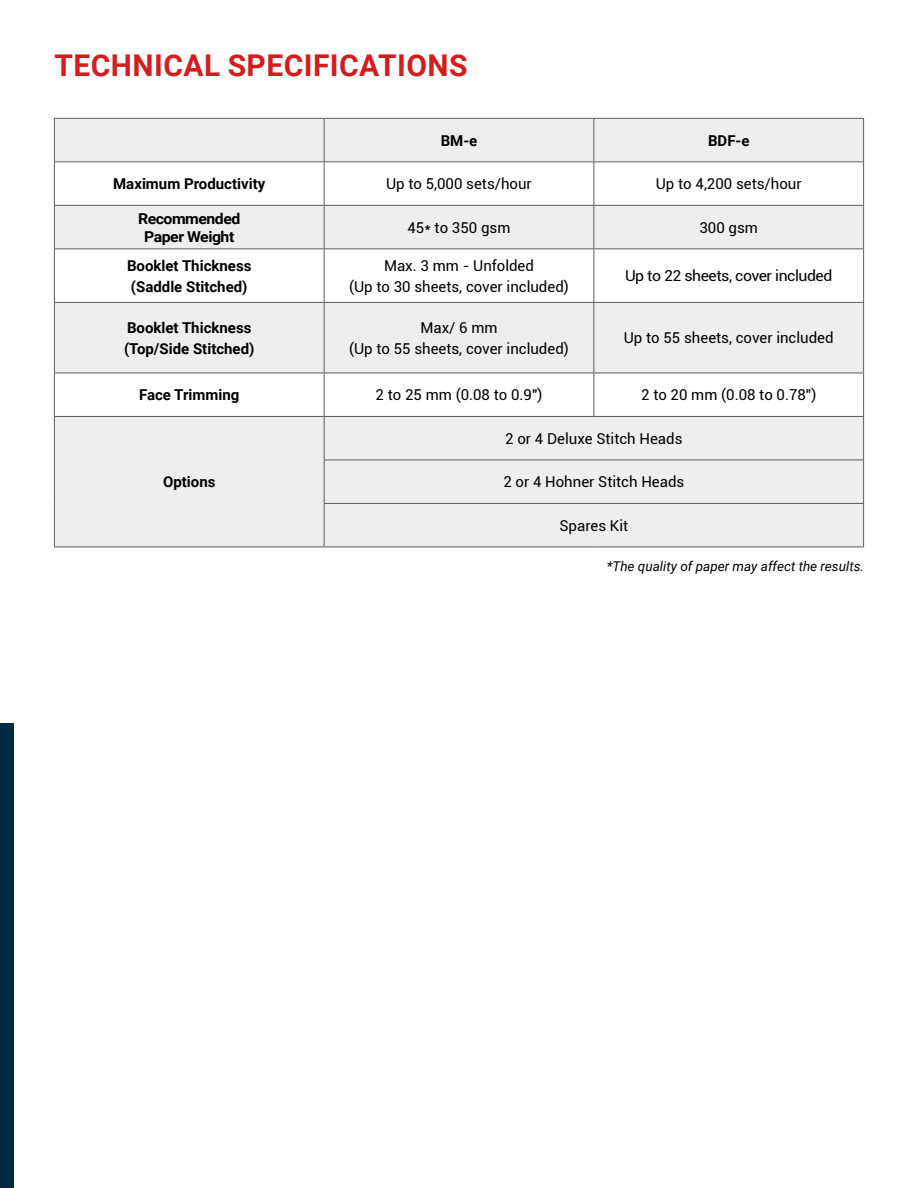
<style>
.page{position:relative;width:918px;height:1188px;background:#fff}
.page>*{position:absolute;margin:0;border:0;box-sizing:border-box;transform-origin:0 0}
._1st_Header{font:700 30px "Roboto";letter-spacing:.015em;color:#d31e1f}
.Body_Copy{font:15px/21px "Roboto";color:#000001;text-align:center}
._3rd_Header{font:15px/21px "Roboto";color:#000001;text-align:center}
._3rd_Header-2{font:700 15px/21px "Roboto";color:#000001}
.Body_Copy-2{font:700 15px/21px "Roboto";color:#000001}
._3rd_Header-3{font:15px "Roboto";letter-spacing:-.03em;color:#000001;scale:1.06 1}
.Body_Copy-3{font:700 15px/18px "Roboto";letter-spacing:-.03em;color:#000001;text-align:center;scale:1.06 1}
.t1{font:italic 13.5px "Roboto";color:#000001}
</style>
<div class="page">
<div style="left:55px;top:119px;width:808px;height:428px;background:#eee"></div>
<svg style="left:55px;top:162px;width:808px;height:254px"></svg>
<hr style="left:54px;top:118px;width:270px;height:1px;background:#585c62">
<hr style="left:54px;top:119px;width:1px;height:42px;background:#585c62">
<hr style="left:324px;top:118px;width:270px;height:1px;background:#585c62">
<hr style="left:324px;top:119px;width:1px;height:42px;background:#585c62">
<hr style="left:594px;top:118px;width:270px;height:1px;background:#585c62">
<hr style="left:594px;top:119px;width:1px;height:42px;background:#585c62">
<hr style="left:863px;top:119px;width:1px;height:42px;background:#585c62">
<hr style="left:54px;top:161px;width:270px;height:1px;background:#585c62">
<hr style="left:54px;top:162px;width:1px;height:43px;background:#585c62">
<hr style="left:324px;top:161px;width:270px;height:1px;background:#585c62">
<hr style="left:324px;top:162px;width:1px;height:43px;background:#585c62">
<hr style="left:594px;top:161px;width:270px;height:1px;background:#585c62">
<hr style="left:594px;top:162px;width:1px;height:43px;background:#585c62">
<hr style="left:863px;top:162px;width:1px;height:43px;background:#585c62">
<hr style="left:54px;top:205px;width:270px;height:1px;background:#585c62">
<hr style="left:54px;top:206px;width:1px;height:42px;background:#585c62">
<hr style="left:324px;top:205px;width:270px;height:1px;background:#585c62">
<hr style="left:324px;top:206px;width:1px;height:42px;background:#585c62">
<hr style="left:594px;top:205px;width:270px;height:1px;background:#585c62">
<hr style="left:594px;top:206px;width:1px;height:42px;background:#585c62">
<hr style="left:863px;top:206px;width:1px;height:42px;background:#585c62">
<hr style="left:54px;top:248px;width:270px;height:1px;background:#585c62">
<hr style="left:54px;top:249px;width:1px;height:53px;background:#585c62">
<hr style="left:324px;top:248px;width:270px;height:1px;background:#585c62">
<hr style="left:324px;top:249px;width:1px;height:53px;background:#585c62">
<hr style="left:594px;top:248px;width:270px;height:1px;background:#585c62">
<hr style="left:594px;top:249px;width:1px;height:53px;background:#585c62">
<hr style="left:863px;top:249px;width:1px;height:53px;background:#585c62">
<hr style="left:54px;top:302px;width:270px;height:1px;background:#585c62">
<hr style="left:54px;top:303px;width:1px;height:70px;background:#585c62">
<hr style="left:324px;top:302px;width:270px;height:1px;background:#585c62">
<hr style="left:324px;top:303px;width:1px;height:70px;background:#585c62">
<hr style="left:594px;top:302px;width:270px;height:1px;background:#585c62">
<hr style="left:594px;top:303px;width:1px;height:70px;background:#585c62">
<hr style="left:863px;top:303px;width:1px;height:70px;background:#585c62">
<hr style="left:54px;top:373px;width:270px;height:1px;background:#585c62">
<hr style="left:54px;top:373px;width:1px;height:43px;background:#585c62">
<hr style="left:324px;top:373px;width:270px;height:1px;background:#585c62">
<hr style="left:324px;top:373px;width:1px;height:43px;background:#585c62">
<hr style="left:594px;top:373px;width:270px;height:1px;background:#585c62">
<hr style="left:594px;top:373px;width:1px;height:43px;background:#585c62">
<hr style="left:863px;top:373px;width:1px;height:43px;background:#585c62">
<hr style="left:54px;top:416px;width:270px;height:1px;background:#585c62">
<hr style="left:54px;top:417px;width:1px;height:43px;background:#585c62">
<hr style="left:54px;top:460px;width:1px;height:43px;background:#585c62">
<hr style="left:54px;top:503px;width:1px;height:44px;background:#585c62">
<hr style="left:54px;top:547px;width:270px;height:1px;background:#585c62">
<hr style="left:324px;top:416px;width:270px;height:1px;background:#585c62">
<hr style="left:324px;top:417px;width:1px;height:43px;background:#585c62">
<hr style="left:594px;top:416px;width:270px;height:1px;background:#585c62">
<hr style="left:863px;top:417px;width:1px;height:43px;background:#585c62">
<hr style="left:324px;top:460px;width:270px;height:1px;background:#585c62">
<hr style="left:324px;top:460px;width:1px;height:43px;background:#585c62">
<hr style="left:594px;top:460px;width:270px;height:1px;background:#585c62">
<hr style="left:863px;top:460px;width:1px;height:43px;background:#585c62">
<hr style="left:324px;top:503px;width:270px;height:1px;background:#585c62">
<hr style="left:324px;top:504px;width:1px;height:43px;background:#585c62">
<hr style="left:594px;top:503px;width:270px;height:1px;background:#585c62">
<hr style="left:863px;top:504px;width:1px;height:43px;background:#585c62">
<hr style="left:324px;top:547px;width:270px;height:1px;background:#585c62">
<hr style="left:594px;top:547px;width:270px;height:1px;background:#585c62">
<div style="left:0;top:723px;width:14px;height:465px;background:#002b42"></div>
<h1 class="_1st_Header" style="left:55px;top:44px;width:415px">TECHNICAL SPECIFICATIONS</h1>
<h3 class="_3rd_Header-2" style="left:441px;top:129px;width:38px">BM-e</h3>
<h3 class="_3rd_Header-2" style="left:708px;top:129px;width:43px">BDF-e</h3>
<h3 class="_3rd_Header-2" style="left:113px;top:173px;width:154px">Maximum Productivity</h3>
<p class="_3rd_Header" style="left:386px;top:173px;width:147px">Up to 5,000 sets/hour</p>
<p class="_3rd_Header" style="left:656px;top:173px;width:147px">Up to 4,200 sets/hour</p>
<p class="Body_Copy-3" style="left:138px;top:209px;width:98px">Recommended<br>Paper Weight</p>
<h3 class="_3rd_Header" style="left:408px;top:216px;width:104px">45* to 350 gsm</h3>
<h3 class="_3rd_Header" style="left:699px;top:216px;width:60px">300 gsm</h3>
<h3 class="_3rd_Header-2" style="left:127px;top:254px;width:126px">Booklet Thickness (Saddle Stitched)</h3>
<h3 class="_3rd_Header" style="left:349px;top:254px;width:221px">Max. 3 mm - Unfolded<br>(Up to 30 sheets, cover included)</h3>
<p class="_3rd_Header-3" style="left:625px;top:265px;width:197px">Up to 22 sheets, cover included</p>
<p class="Body_Copy-2" style="left:124px;top:316px;width:132px">Booklet Thickness (Top/Side Stitched)</p>
<p class="Body_Copy" style="left:349px;top:316px;width:221px">Max/ 6 mm<br>(Up to 55 sheets, cover included)</p>
<p class="Body_Copy" style="left:624px;top:327px;width:211px">Up to 55 sheets, cover included</p>
<p class="Body_Copy-2" style="left:139px;top:384px;width:102px">Face Trimming</p>
<p class="Body_Copy" style="left:376px;top:384px;width:168px">2 to 25 mm (0.08 to 0.9″)</p>
<p class="Body_Copy" style="left:641px;top:384px;width:177px">2 to 20 mm (0.08 to 0.78″)</p>
<h3 class="_3rd_Header-2" style="left:163px;top:471px;width:54px">Options</h3>
<p class="_3rd_Header" style="left:505px;top:427px;width:179px">2 or 4 Deluxe Stitch Heads</p>
<p class="Body_Copy" style="left:503px;top:471px;width:182px">2 or 4 Hohner Stitch Heads</p>
<p class="Body_Copy" style="left:559px;top:514px;width:70px">Spares Kit</p>
<p class="t1" style="left:607px;top:557px;width:259px">*The quality of paper may affect the results.</p>
</div>
